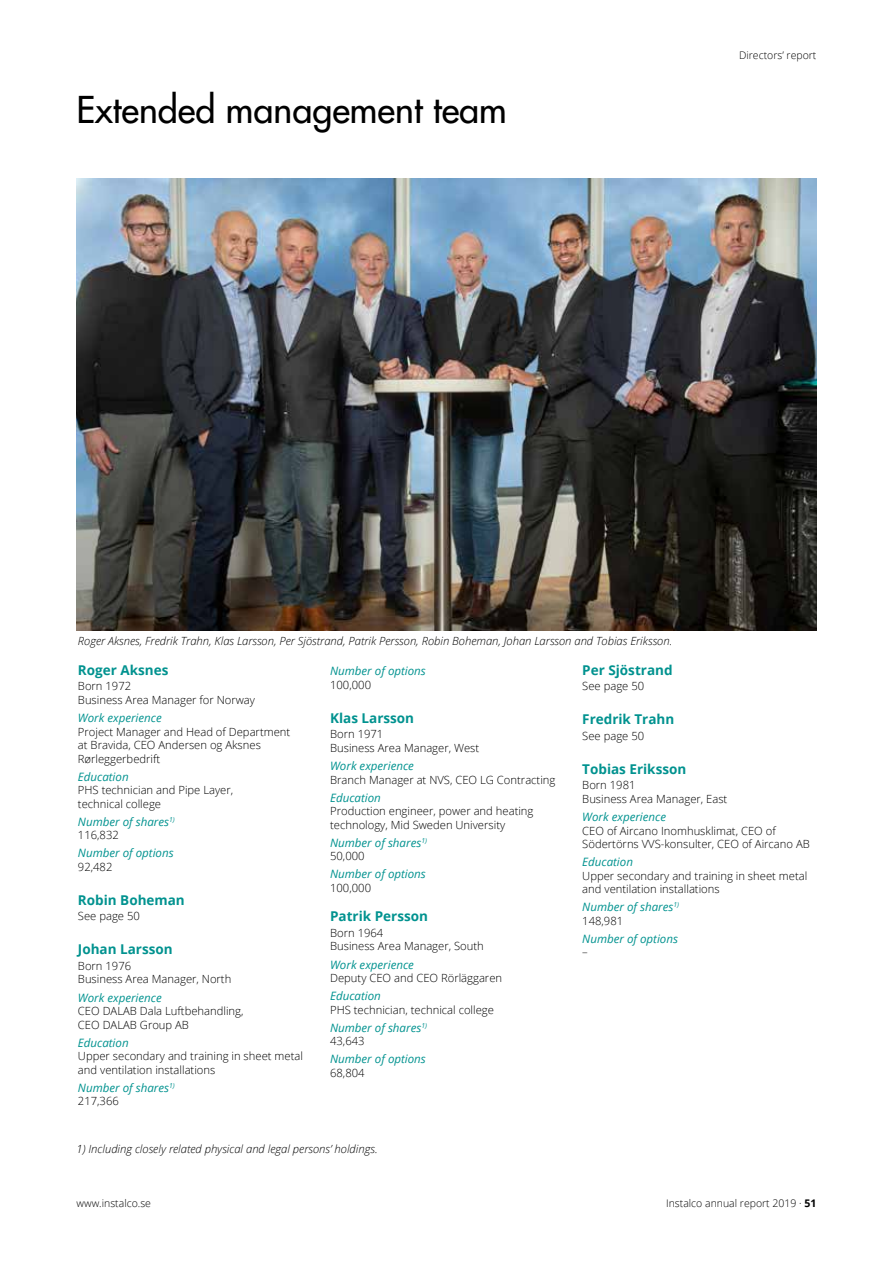
<style>
.page{position:relative;width:893px;height:1263px;background:#fff}
.page>*{position:absolute;margin:0;border:0;box-sizing:border-box;transform-origin:0 0}
.t1{font:500 36px "Futura Std";color:#000}
.t2{font:700 13.5px "Open Sans";color:#00928f}
.t3{font:italic 11.55px "Open Sans";color:#00928f}
.t4{font:300 11.25px/13.5px "Open Sans";color:#000}
.t5{font:italic 300 11.25px "Open Sans";color:#000}
.t6{font:300 10.5px "Open Sans";color:#000}
.s1{font-weight:700}
</style>
<div class="page">
<img style="left:77px;top:179px;width:739px;height:451px">
<h1 class="t1" style="left:77px;top:87px;width:432px">Extended management team</h1>
<p class="t6" style="left:739px;top:48px;width:79px">Directors’ report</p>
<p class="t5" style="left:78px;top:634px;width:596px">Roger Aksnes, Fredrik Trahn, Klas Larsson, Per Sjöstrand, Patrik Persson, Robin Boheman, Johan Larsson and Tobias Eriksson.</p>
<p class="t2" style="left:78px;top:660px;width:92px">Roger Aksnes</p>
<p class="t4" style="left:78px;top:679px;width:179px">Born 1972<br>Business Area Manager for Norway</p>
<p class="t3" style="left:78px;top:710px;width:85px">Work experience</p>
<p class="t4" style="left:78px;top:724px;width:214px">Project Manager and Head of Department at Bravida, CEO Andersen og Aksnes<br>Rørleggerbedrift</p>
<p class="t3" style="left:78px;top:768px;width:52px">Education</p>
<p class="t4" style="left:78px;top:783px;width:157px">PHS technician and Pipe Layer, technical college</p>
<p class="t3" style="left:78px;top:814px;width:98px">Number of shares<sup>1)</sup></p>
<p class="t4" style="left:78px;top:828px;width:42px">116,832</p>
<p class="t3" style="left:78px;top:845px;width:97px">Number of options</p>
<p class="t4" style="left:78px;top:860px;width:36px">92,482</p>
<p class="t2" style="left:78px;top:890px;width:108px">Robin Boheman</p>
<p class="t4" style="left:78px;top:909px;width:63px">See page 50</p>
<p class="t2" style="left:78px;top:940px;width:96px">Johan Larsson</p>
<p class="t4" style="left:78px;top:959px;width:155px">Born 1976<br>Business Area Manager, North</p>
<p class="t3" style="left:78px;top:989px;width:85px">Work experience</p>
<p class="t4" style="left:78px;top:1004px;width:167px">CEO DALAB Dala Luftbehandling,<br>CEO DALAB Group AB</p>
<p class="t3" style="left:78px;top:1034px;width:52px">Education</p>
<p class="t4" style="left:78px;top:1049px;width:226px">Upper secondary and training in sheet metal and ventilation installations</p>
<p class="t3" style="left:78px;top:1080px;width:98px">Number of shares<sup>1)</sup></p>
<p class="t4" style="left:78px;top:1094px;width:42px">217,366</p>
<p class="t3" style="left:330px;top:663px;width:97px">Number of options</p>
<p class="t4" style="left:330px;top:678px;width:42px">100,000</p>
<p class="t2" style="left:330px;top:708px;width:86px">Klas Larsson</p>
<p class="t4" style="left:330px;top:727px;width:151px">Born 1971<br>Business Area Manager, West</p>
<p class="t3" style="left:330px;top:758px;width:85px">Work experience</p>
<p class="t4" style="left:330px;top:772px;width:227px">Branch Manager at NVS, CEO LG Contracting</p>
<p class="t3" style="left:330px;top:789px;width:52px">Education</p>
<p class="t4" style="left:330px;top:804px;width:205px">Production engineer, power and heating technology, Mid Sweden University</p>
<p class="t3" style="left:330px;top:835px;width:98px">Number of shares<sup>1)</sup></p>
<p class="t4" style="left:330px;top:849px;width:36px">50,000</p>
<p class="t3" style="left:330px;top:866px;width:97px">Number of options</p>
<p class="t4" style="left:330px;top:881px;width:42px">100,000</p>
<p class="t2" style="left:330px;top:907px;width:99px">Patrik Persson</p>
<p class="t4" style="left:330px;top:926px;width:155px">Born 1964<br>Business Area Manager, South</p>
<p class="t3" style="left:330px;top:956px;width:85px">Work experience</p>
<p class="t4" style="left:330px;top:971px;width:174px">Deputy CEO and CEO Rörläggaren</p>
<p class="t3" style="left:330px;top:988px;width:52px">Education</p>
<p class="t4" style="left:330px;top:1002px;width:165px">PHS technician, technical college</p>
<p class="t3" style="left:330px;top:1020px;width:98px">Number of shares<sup>1)</sup></p>
<p class="t4" style="left:330px;top:1034px;width:36px">43,643</p>
<p class="t3" style="left:330px;top:1051px;width:97px">Number of options</p>
<p class="t4" style="left:330px;top:1066px;width:36px">68,804</p>
<p class="t5" style="left:77px;top:1141px;width:303px">1) Including closely related physical and legal persons’ holdings.</p>
<p class="t2" style="left:582px;top:660px;width:92px">Per Sjöstrand</p>
<p class="t4" style="left:582px;top:679px;width:63px">See page 50</p>
<p class="t2" style="left:582px;top:710px;width:94px">Fredrik Trahn</p>
<p class="t4" style="left:582px;top:729px;width:63px">See page 50</p>
<p class="t2" style="left:582px;top:759px;width:106px">Tobias Eriksson</p>
<p class="t4" style="left:582px;top:778px;width:147px">Born 1981<br>Business Area Manager, East</p>
<p class="t3" style="left:582px;top:809px;width:85px">Work experience</p>
<p class="t4" style="left:582px;top:823px;width:229px">CEO of Aircano Inomhusklimat, CEO of<br>Södertörns VVS-konsulter, CEO of Aircano AB</p>
<p class="t3" style="left:582px;top:854px;width:52px">Education</p>
<p class="t4" style="left:582px;top:868px;width:226px">Upper secondary and training in sheet metal and ventilation installations</p>
<p class="t3" style="left:582px;top:899px;width:98px">Number of shares<sup>1)</sup></p>
<p class="t4" style="left:582px;top:914px;width:42px">148,981</p>
<p class="t3" style="left:582px;top:931px;width:97px">Number of options</p>
<p class="t4" style="left:582px;top:945px;width:7px">–</p>
<p class="t6" style="left:77px;top:1196px;width:76px">www.instalco.se</p>
<p class="t6" style="left:666px;top:1196px;width:152px">Instalco annual report 2019 · <span class="s1">51</span></p>
</div>
